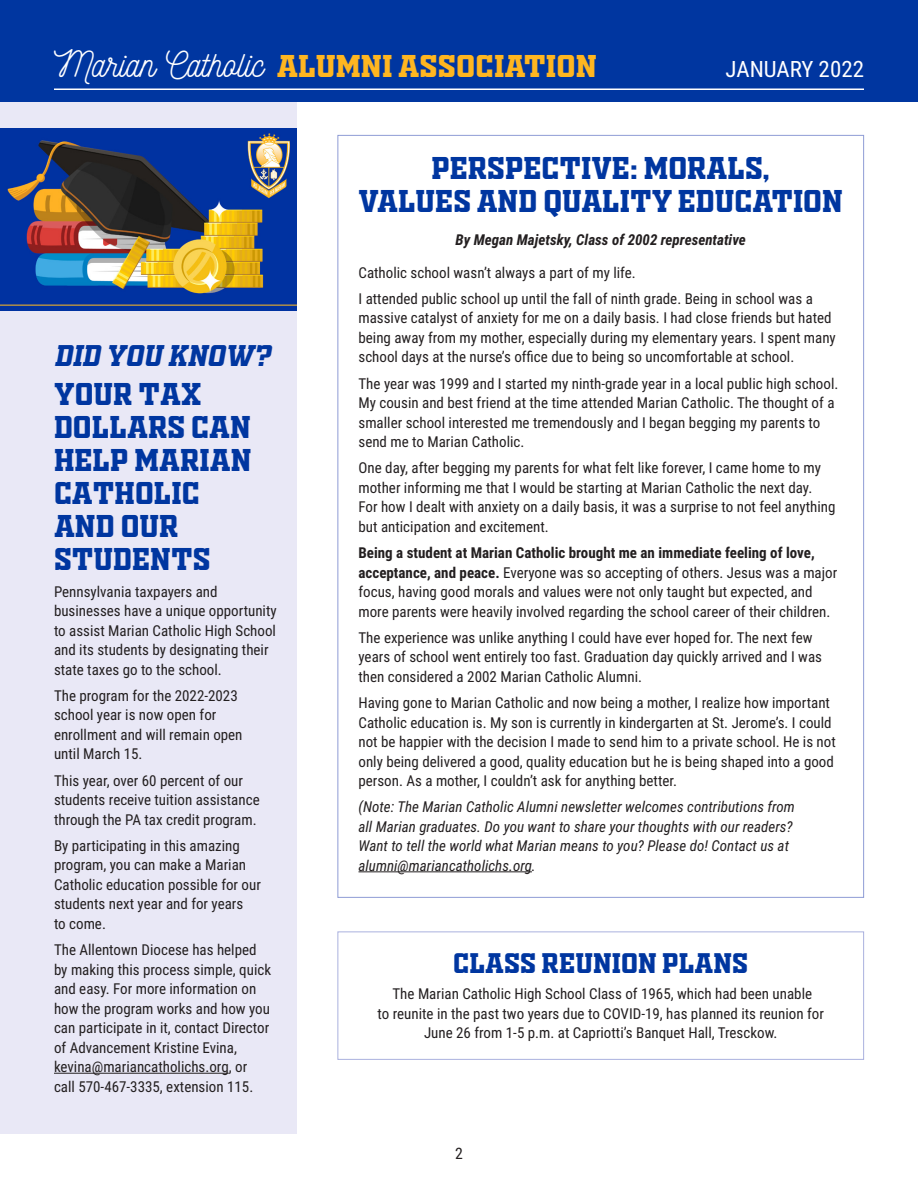
<style>
.page{position:relative;width:918px;height:1188px;background:#fff}
.page>*{position:absolute;margin:0;border:0;box-sizing:border-box;transform-origin:0 0}
.t1{font:36px "Nickainley";color:#fff}
.Article_Header{font:30px/33px "OLDSPORT02 ATHLETICNCV";color:#0036a0;text-align:center}
.t2{font:30px "OLDSPORT02 ATHLETICNCV";color:#ffb620}
.Article_Header-2{font:italic 28.5px "OLDSPORT02 ATHLETICNCV";color:#0036a0}
.t3{font:27px "OLDSPORT02 ATHLETICNCV";color:#0036a0}
.t4{font:22.5px "Roboto Condensed";color:#fff}
.t5{font:15.75px "Roboto Condensed";color:#231f20}
.t6{font:15px/19.5px "Roboto Condensed";color:#231f20}
.t7{font:italic 15px/19.5px "Roboto Condensed";color:#231f20}
.t8{font:italic 700 15px "Roboto Condensed";color:#231f20}
.s1{font-weight:700}
</style>
<div class="page">
<div style="left:0;top:94px;width:297px;height:1040px;background:#e9e8f6"></div>
<div style="left:0;top:0;width:918px;height:101px;background:#0036a0"></div>
<hr style="left:54px;top:88px;width:810px;height:2px;background:#fff">
<hr style="left:358px;top:871px;width:174px;height:1px;background:#231f20">
<hr style="left:54px;top:1073px;width:175px;height:1px;background:#231f20">
<img style="left:0;top:128px;width:297px;height:182px">
<div style="left:338px;top:932px;width:526px;height:128px;border:1px solid #aab1df"></div>
<p class="t1" style="left:54px;top:41px;width:211px">Marian Catholic</p>
<p class="t2" style="left:277px;top:44px;width:322px">ALUMNI ASSOCIATION</p>
<p class="t4" style="left:726px;top:53px;width:140px">JANUARY 2022</p>
<p class="Article_Header" style="left:359px;top:150px;width:486px">PERSPECTIVE: MORALS,<br>VALUES AND QUALITY EDUCATION</p>
<p class="t8" style="left:456px;top:229px;width:292px">By Megan Majetsky, Class of 2002 representative</p>
<p class="t6" style="left:358px;top:262px;width:279px">Catholic school wasn’t always a part of my life.</p>
<p class="t6" style="left:358px;top:288px;width:479px">I attended public school up until the fall of ninth grade. Being in school was a massive catalyst of anxiety for me on a daily basis. I had close friends but hated being away from my mother, especially during my elementary years. I spent many school days at the nurse’s office due to being so uncomfortable at school.</p>
<p class="t6" style="left:358px;top:373px;width:481px">The year was 1999 and I started my ninth-grade year in a local public high school.<br>My cousin and best friend at the time attended Marian Catholic. The thought of a smaller school interested me tremendously and I began begging my parents to send me to Marian Catholic.</p>
<p class="t6" style="left:358px;top:458px;width:478px">One day, after begging my parents for what felt like forever, I came home to my mother informing me that I would be starting at Marian Catholic the next day.<br>For how I dealt with anxiety on a daily basis, it was a surprise to not feel anything but anticipation and excitement.</p>
<p class="t6" style="left:358px;top:542px;width:480px"><span class="s1">Being a student at Marian Catholic brought me an immediate feeling of love, acceptance, and peace.</span> Everyone was so accepting of others. Jesus was a major focus, having good morals and values were not only taught but expected, and more parents were heavily involved regarding the school career of their children.</p>
<p class="t6" style="left:358px;top:627px;width:465px">The experience was unlike anything I could have ever hoped for. The next few years of school went entirely too fast. Graduation day quickly arrived and I was then considered a 2002 Marian Catholic Alumni.</p>
<p class="t6" style="left:358px;top:692px;width:479px">Having gone to Marian Catholic and now being a mother, I realize how important Catholic education is. My son is currently in kindergarten at St. Jerome’s. I could not be happier with the decision I made to send him to a private school. He is not only being delivered a good, quality education but he is being shaped into a good person. As a mother, I couldn’t ask for anything better.</p>
<p class="t7" style="left:358px;top:797px;width:438px">(Note: The Marian Catholic Alumni newsletter welcomes contributions from all Marian graduates. Do you want to share your thoughts with our readers?<br>Want to tell the world what Marian means to you? Please do! Contact us at alumni@mariancatholichs.org.</p>
<p class="Article_Header-2" style="left:54px;top:335px;width:224px">DID YOU KNOW?</p>
<p class="Article_Header" style="left:54px;top:377px;width:199px;text-align:left">YOUR TAX<br>DOLLARS CAN<br>HELP MARIAN<br>CATHOLIC<br>AND OUR<br>STUDENTS</p>
<p class="t6" style="left:54px;top:581px;width:224px">Pennsylvania taxpayers and businesses have a unique opportunity to assist Marian Catholic High School and its students by designating their state taxes go to the school.</p>
<p class="t6" style="left:54px;top:685px;width:190px">The program for the 2022-2023 school year is now open for enrollment and will remain open until March 15.</p>
<p class="t6" style="left:54px;top:770px;width:207px">This year, over 60 percent of our students receive tuition assistance through the PA tax credit program.</p>
<p class="t6" style="left:54px;top:835px;width:208px">By participating in this amazing program, you can make a Marian<br>Catholic education possible for our students next year and for years<br>to come.</p>
<p class="t6" style="left:54px;top:939px;width:219px">The Allentown Diocese has helped by making this process simple, quick and easy. For more information on how the program works and how you can participate in it, contact Director of Advancement Kristine Evina, kevina@mariancatholichs.org, or call 570-467-3335, extension 115.</p>
<p class="t3" style="left:453px;top:943px;width:297px">CLASS REUNION PLANS</p>
<p class="t6" style="left:377px;top:983px;width:448px;text-align:center">The Marian Catholic High School Class of 1965, which had been unable<br>to reunite in the past two years due to COVID-19, has planned its reunion for<br>June 26 from 1-5 p.m. at Capriotti’s Banquet Hall, Tresckow.</p>
<p class="t5" style="left:455px;top:1143px;width:9px">2</p>
</div>
